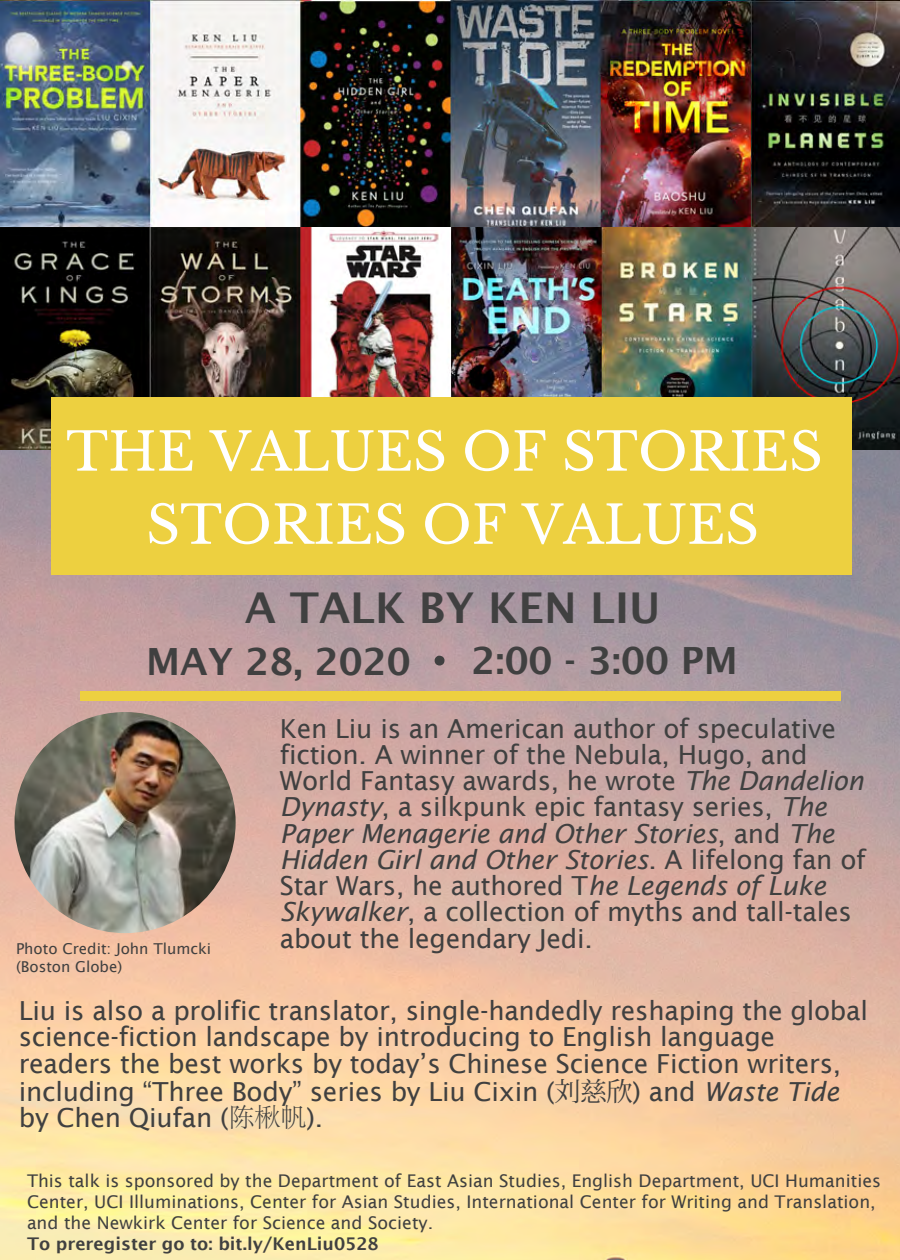
<style>
.page{position:relative;width:900px;height:1260px;background:#fff}
.page>*{position:absolute;margin:0;border:0;box-sizing:border-box;transform-origin:0 0}
.t1{font:52.5px/73px "Libre Baskerville";color:#fff;text-align:center}
.t2{font:600 42.5px "Lucida Sans";color:#404040}
.t3{font:600 37.5px "Lucida Sans";color:#404040}
.t4{font:26.25px/26.2px "Lucida Sans";letter-spacing:-.01em;color:#404040}
.t5{font:17.5px/21px "Lucida Sans";color:#404040}
.t6{font:600 17.5px "Lucida Sans";color:#404040}
.t7{font:15px/18px "Lucida Sans";color:#404040}
.s1{font-style:italic}
.s2{font-family:"Koz Min Pr 6 N"}
.s3{font-family:"Adobe Song Std";font-weight:300}
</style>
<div class="page">
<img style="left:0;top:449px;width:900px;height:811px">
<img style="left:0;top:0;width:900px;height:449px">
<div style="left:51px;top:398px;width:801px;height:176px;background:#edd040"></div>
<img style="left:15px;top:712px;width:221px;height:221px;border-radius:50%">
<div style="left:80px;top:691px;width:761px;height:9px;background:#edd040"></div>
<h1 class="t1" style="left:66px;top:416px;width:758px">THE VALUES OF STORIES<br>STORIES OF VALUES</h1>
<h2 class="t2" style="left:245px;top:583px;width:417px">A TALK BY KEN LIU</h2>
<h3 class="t3" style="left:146px;top:640px;width:593px">MAY 28, 2020 <sup>.</sup> 2:00 - 3:00 PM</h3>
<p class="t4" style="left:280px;top:715px;width:588px">Ken Liu is an American author of speculative fiction. A winner of the Nebula, Hugo, and World Fantasy awards, he wrote <span class="s1">The Dandelion Dynasty</span>, a silkpunk epic fantasy series, <span class="s1">The Paper Menagerie and Other Stories</span>, and <span class="s1">The Hidden Girl and Other Stories</span>. A lifelong fan of Star Wars, he authored T<span class="s1">he Legends of Luke Skywalker</span>, a collection of myths and tall-tales about the legendary Jedi.</p>
<p class="t7" style="left:16px;top:940px;width:197px">Photo Credit: John Tlumcki (Boston Globe)</p>
<p class="t4" style="left:19px;top:997px;width:851px;line-height:27px">Liu is also a prolific translator, single-handedly reshaping the global science-fiction landscape by introducing to English language readers the best works by today’s Chinese Science Fiction writers, including “Three Body” series by Liu Cixin (<span class="s2">刘慈欣</span>) and <span class="s1">Waste Tide </span>by Chen Qiufan (<span class="s3">陈楸帆</span>).</p>
<p class="t5" style="left:27px;top:1170px;width:856px">This talk is sponsored by the Department of East Asian Studies, English Department, UCI Humanities<br>Center, UCI Illuminations, Center for Asian Studies, International Center for Writing and Translation, and the Newkirk Center for Science and Society.</p>
<p class="t6" style="left:27px;top:1234px;width:353px">To preregister go to: bit.ly/KenLiu0528</p>
</div>
